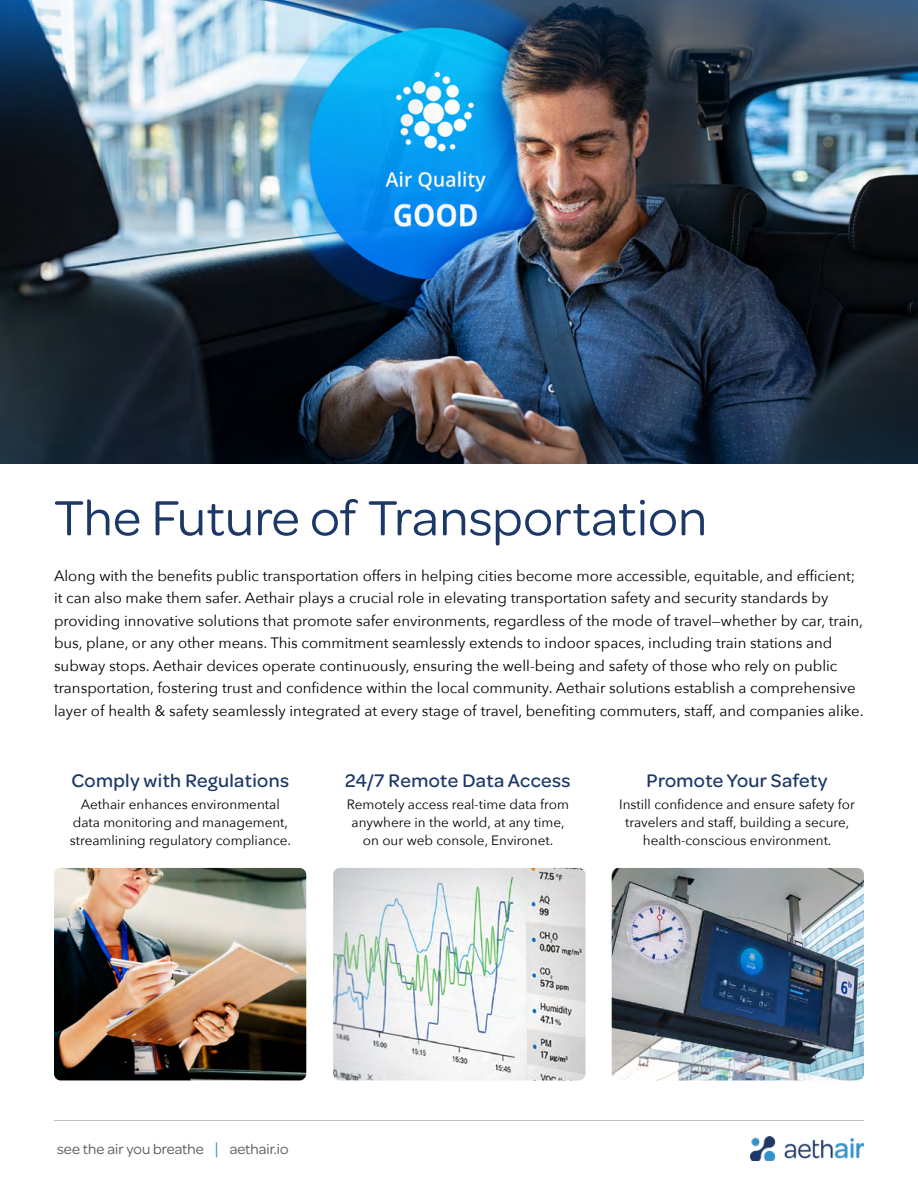
<style>
.page{position:relative;width:918px;height:1188px;background:#fff}
.page>*{position:absolute;margin:0;border:0;box-sizing:border-box;transform-origin:0 0}
.t1{font:52.5px "Omnes VF";letter-spacing:.005em;color:#1c3868}
.t2{font:500 19.5px "Omnes";letter-spacing:.02em;color:#1c3868}
.t3{font:15px/22.5px "Avenir Next";color:#000}
.t4{font:15px "Omnes VF";letter-spacing:.005em;color:#58595b}
.t5{font:13.5px/18px "Avenir Next";color:#000;text-align:center}
.s1{font-size:18px;color:#3193c9}
</style>
<div class="page">
<img style="left:333px;top:868px;width:253px;height:212px">
<img style="left:751px;top:1136px;width:113px;height:25px">
<hr style="left:54px;top:1120px;width:810px;height:1px;background:#bfbfbf">
<img style="left:0;top:0;width:918px;height:463px">
<img style="left:612px;top:868px;width:252px;height:212px">
<img style="left:54px;top:868px;width:252px;height:212px">
<h1 class="t1" style="left:54px;top:482px;width:655px">The Future of Transportation</h1>
<p class="t3" style="left:54px;top:564px;width:811px">Along with the benefits public transportation offers in helping cities become more accessible, equitable, and efficient; it can also make them safer. Aethair plays a crucial role in elevating transportation safety and security standards by providing innovative solutions that promote safer environments, regardless of the mode of travel—whether by car, train, bus, plane, or any other means. This commitment seamlessly extends to indoor spaces, including train stations and subway stops. Aethair devices operate continuously, ensuring the well-being and safety of those who rely on public transportation, fostering trust and confidence within the local community. Aethair solutions establish a comprehensive layer of health &amp; safety seamlessly integrated at every stage of travel, benefiting commuters, staff, and companies alike.</p>
<h2 class="t2" style="left:71px;top:767px;width:219px">Comply with Regulations</h2>
<p class="t5" style="left:70px;top:795px;width:223px">Aethair enhances environmental data monitoring and management, streamlining regulatory compliance.</p>
<h2 class="t2" style="left:345px;top:767px;width:227px">24/7 Remote Data Access</h2>
<p class="t5" style="left:347px;top:795px;width:224px">Remotely access real-time data from anywhere in the world, at any time, on our web console, Environet.</p>
<h2 class="t2" style="left:647px;top:767px;width:183px">Promote Your Safety</h2>
<p class="t5" style="left:619px;top:795px;width:237px">Instill confidence and ensure safety for travelers and staff, building a secure, health-conscious environment.</p>
<p class="t4" style="left:57px;top:1138px;width:233px">see the air you breathe <span class="s1">|</span> aethair.io</p>
</div>
